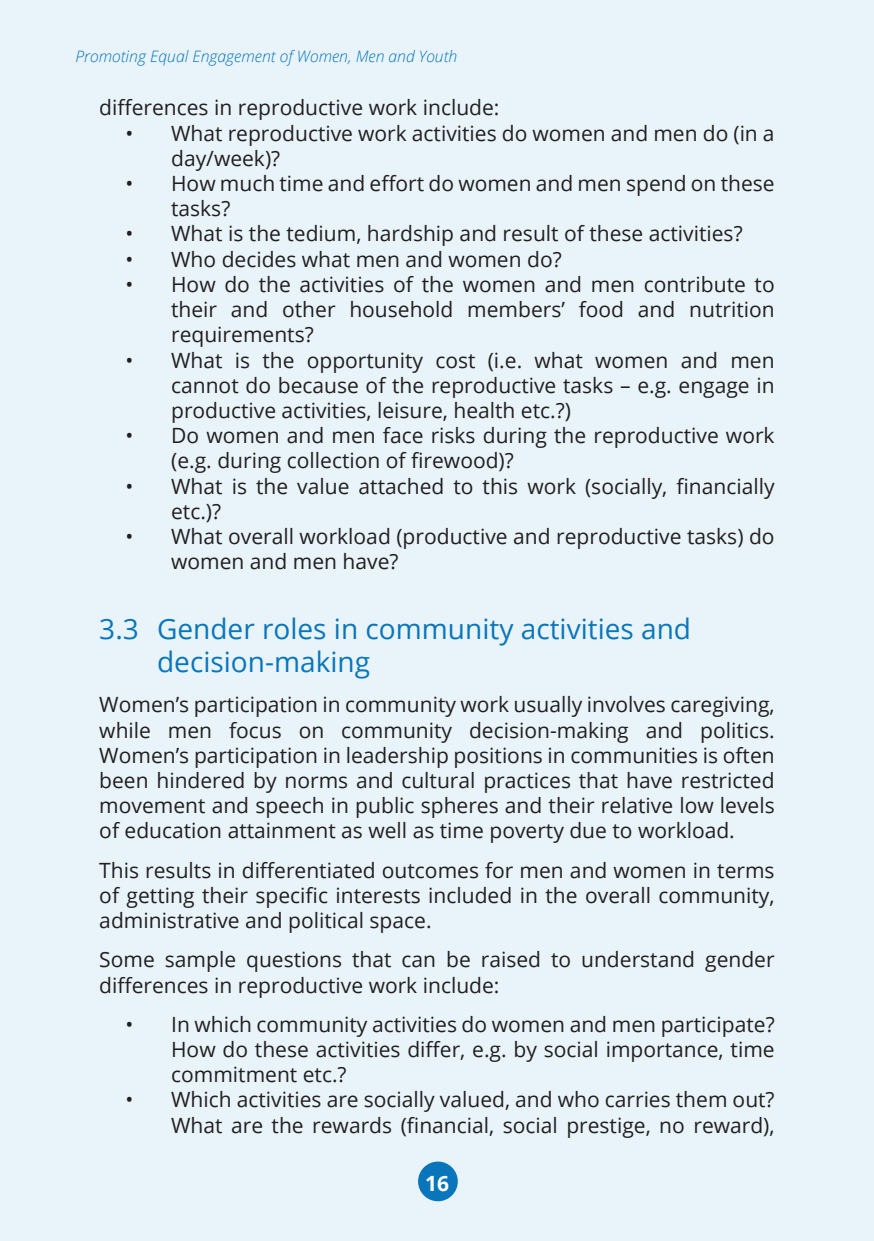
<style>
.page{position:relative;width:874px;height:1241px;background:#fff}
.page>*{position:absolute;margin:0;border:0;box-sizing:border-box;transform-origin:0 0}
.t1{font:28px/33.6px "Open Sans";color:#0976bb}
.t2{font:21px/25.2px "Open Sans";color:#231f20}
.t3{font:700 21px "Open Sans";color:#fff}
.t4{font:italic 300 15.75px "Open Sans";color:#0976bb}
</style>
<div class="page">
<div style="left:0;top:0;width:873px;height:1240px;background:#e8f4fa"></div>
<div style="left:418px;top:1161px;width:39px;height:39px;background:#0976bb;border-radius:50%"></div>
<p class="t4" style="left:75px;top:45px;width:383px">Promoting Equal Engagement of Women, Men and Youth</p>
<p class="t2" style="left:99px;top:95px;width:401px">differences in reproductive work include:</p>
<p class="t2" style="left:171px;top:120px;width:604px;text-indent:-46px">• What reproductive work activities do women and men do (in a day/week)?</p>
<p class="t2" style="left:171px;top:170px;width:604px;text-indent:-46px">• How much time and effort do women and men spend on these tasks?</p>
<p class="t2" style="left:125px;top:221px;width:618px">• What is the tedium, hardship and result of these activities?</p>
<p class="t2" style="left:125px;top:246px;width:437px">• Who decides what men and women do?</p>
<p class="t2" style="left:171px;top:271px;width:604px;text-align:justify;text-indent:-46px">• How do the activities of the women and men contribute to their and other household members’ food and nutrition requirements?</p>
<p class="t2" style="left:171px;top:347px;width:604px;text-align:justify;text-indent:-46px">• What is the opportunity cost (i.e. what women and men cannot do because of the reproductive tasks – e.g. engage in productive activities, leisure, health etc.?)</p>
<p class="t2" style="left:171px;top:422px;width:604px;text-indent:-46px">• Do women and men face risks during the reproductive work (e.g. during collection of firewood)?</p>
<p class="t2" style="left:171px;top:473px;width:604px;text-indent:-46px">• What is the value attached to this work (socially, financially etc.)?</p>
<p class="t2" style="left:171px;top:523px;width:604px;text-indent:-46px">• What overall workload (productive and reproductive tasks) do women and men have?</p>
<h1 class="t1" style="left:157px;top:611px;width:535px;text-indent:-58px">3.3 Gender roles in community activities and decision-making</h1>
<p class="t2" style="left:99px;top:691px;width:676px;text-align:justify">Women’s participation in community work usually involves caregiving, while men focus on community decision-making and politics.<br>Women’s participation in leadership positions in communities is often been hindered by norms and cultural practices that have restricted movement and speech in public spheres and their relative low levels of education attainment as well as time poverty due to workload.</p>
<p class="t2" style="left:99px;top:856px;width:676px;text-align:justify">This results in differentiated outcomes for men and women in terms of getting their specific interests included in the overall community, administrative and political space.</p>
<p class="t2" style="left:99px;top:946px;width:676px">Some sample questions that can be raised to understand gender differences in reproductive work include:</p>
<p class="t2" style="left:171px;top:1010px;width:604px;text-align:justify;text-indent:-46px">• In which community activities do women and men participate?<br>How do these activities differ, e.g. by social importance, time commitment etc.?</p>
<p class="t2" style="left:125px;top:1086px;width:650px;text-align:right">• Which activities are socially valued, and who carries them out?<br>What are the rewards (financial, social prestige, no reward),</p>
<p class="t3" style="left:425px;top:1167px;width:25px">16</p>
</div>
